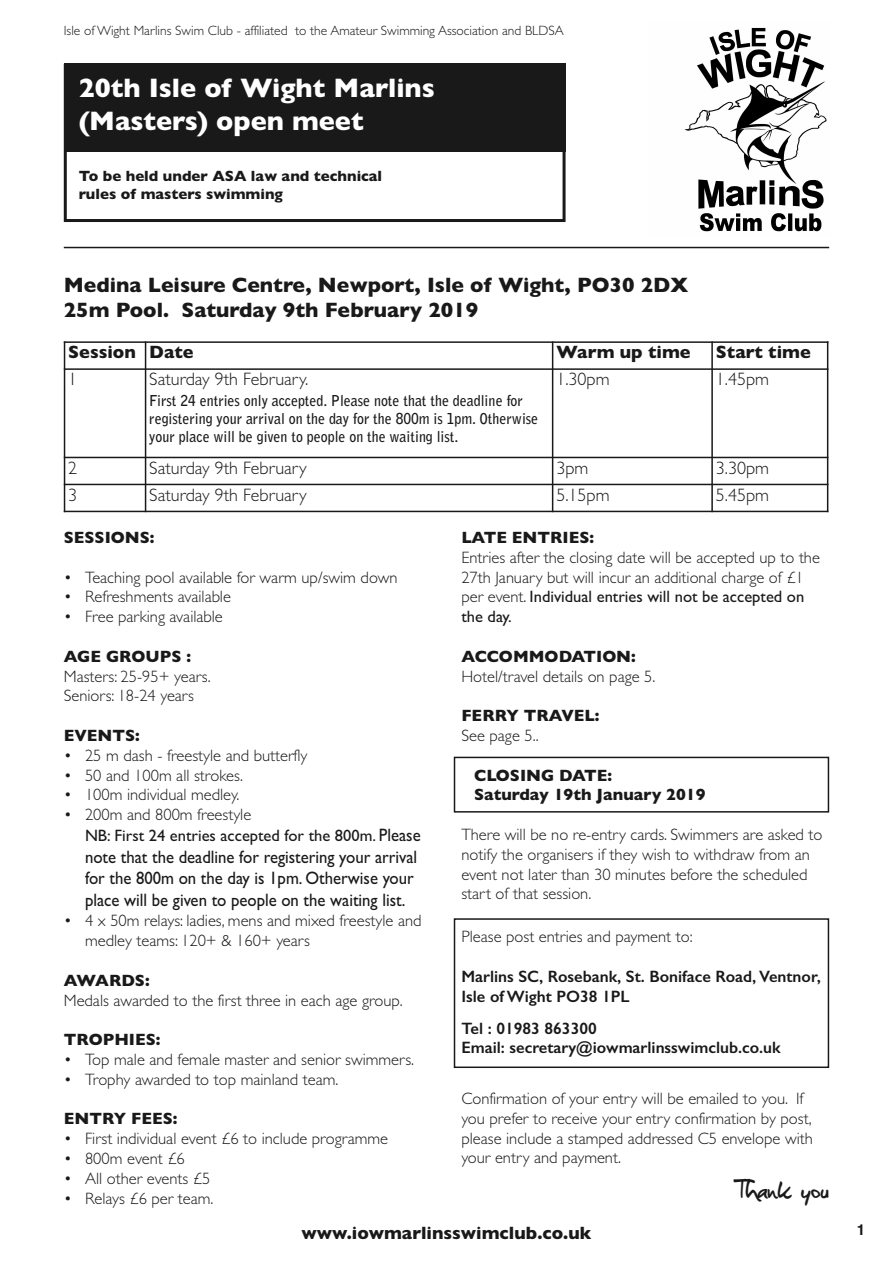
<style>
.page{position:relative;width:893px;height:1263px;background:#fff}
.page>*{position:absolute;margin:0;border:0;box-sizing:border-box;transform-origin:0 0}
.t1{font:36px "Christopherhand";color:#191919}
.t2{font:700 27px/32.4px "Gill Sans";color:#fff}
.t3{font:700 21px/25.2px "Gill Sans";color:#191919}
.t4{font:18px/21.6px "Gill Sans";color:#191919;scale:.93 1}
.t5{font:300 18px "Gill Sans";color:#191919}
.t6{font:700 18px "Gill Sans";color:#191919}
.t7{font:300 16.5px/19.8px "Gill Sans";color:#191919}
.t8{font:700 16.5px/19.8px "Gill Sans";color:#191919}
.t9{font:600 16.5px/19.8px "Gill Sans";color:#191919}
.t10{font:16.5px/20.9px "Gill Sans";color:#191919}
.t11{font:700 15px/18px "Bell Gothic Std";color:#191919;scale:.93 1}
.t12{font:700 15px/18px "Gill Sans";color:#191919}
.t13{font:700 15px "Helvetica";color:#191919}
.t14{font:300 13.5px "Gill Sans";color:#191919}
.s1{font-weight:300}
.s2{font-size:18px}
.s3{font-weight:400}
</style>
<div class="page">
<div style="left:64px;top:64px;width:502px;height:88px;background:#191919"></div>
<div style="left:64px;top:64px;width:502px;height:158px;border:3px solid #191919"></div>
<img style="left:684px;top:27px;width:143px;height:205px">
<hr style="left:64px;top:247px;width:765px;height:1px;background:#191919">
<hr style="left:64px;top:341px;width:1px;height:171px;background:#191919">
<hr style="left:145px;top:341px;width:1px;height:171px;background:#191919">
<hr style="left:552px;top:341px;width:1px;height:171px;background:#191919">
<hr style="left:711px;top:341px;width:2px;height:171px;background:#191919">
<hr style="left:827px;top:341px;width:1px;height:171px;background:#191919">
<hr style="left:64px;top:341px;width:764px;height:2px;background:#191919">
<hr style="left:64px;top:368px;width:764px;height:2px;background:#191919">
<hr style="left:64px;top:457px;width:764px;height:1px;background:#191919">
<hr style="left:64px;top:484px;width:764px;height:1px;background:#191919">
<hr style="left:64px;top:511px;width:764px;height:1px;background:#191919">
<div style="left:454px;top:918px;width:375px;height:150px;border:2px solid #191919"></div>
<div style="left:454px;top:757px;width:375px;height:55px;border:2px solid #191919"></div>
<p class="t14" style="left:64px;top:22px;width:502px">Isle of Wight Marlins Swim Club - affiliated to the Amateur Swimming Association and BLDSA</p>
<h2 class="t2" style="left:79px;top:72px;width:358px">20th Isle of Wight Marlins (Masters) open meet</h2>
<p class="t12" style="left:79px;top:167px;width:305px">To be held under ASA law and technical rules of masters swimming</p>
<p class="t3" style="left:64px;top:272px;width:626px">Medina Leisure Centre, Newport, Isle of Wight, PO30 2DX<br>25m Pool. Saturday 9th February 2019</p>
<p class="t6" style="left:68px;top:341px;width:127px">Session Date</p>
<p class="t6" style="left:556px;top:341px;width:136px">Warm up time</p>
<p class="t6" style="left:716px;top:341px;width:96px">Start time</p>
<p class="t5" style="left:68px;top:369px;width:10px">1</p>
<p class="t5" style="left:149px;top:369px;width:160px">Saturday 9th February.</p>
<p class="t11" style="left:149px;top:392px;width:420px">First 24 entries only accepted. Please note that the deadline for registering your arrival on the day for the 800m is 1pm. Otherwise your place will be given to people on the waiting list.</p>
<p class="t5" style="left:556px;top:369px;width:55px">1.30pm</p>
<p class="t5" style="left:716px;top:369px;width:55px">1.45pm</p>
<p class="t5" style="left:68px;top:457px;width:10px">2</p>
<p class="t5" style="left:149px;top:457px;width:159px">Saturday 9th February</p>
<p class="t5" style="left:556px;top:457px;width:34px">3pm</p>
<p class="t5" style="left:716px;top:457px;width:55px">3.30pm</p>
<p class="t5" style="left:68px;top:484px;width:10px">3</p>
<p class="t5" style="left:149px;top:484px;width:159px">Saturday 9th February</p>
<p class="t5" style="left:556px;top:484px;width:55px">5.15pm</p>
<p class="t5" style="left:716px;top:484px;width:55px">5.45pm</p>
<p class="t8" style="left:64px;top:527px;width:92px">SESSIONS:</p>
<p class="t7" style="left:64px;top:567px;width:335px">• Teaching pool available for warm up/swim down</p>
<p class="t7" style="left:64px;top:587px;width:169px">• Refreshments available</p>
<p class="t7" style="left:64px;top:607px;width:160px">• Free parking available</p>
<p class="t8" style="left:64px;top:646px;width:129px">AGE GROUPS :</p>
<p class="t7" style="left:64px;top:666px;width:148px">Masters: 25-95+ years.<br>Seniors: 18-24 years</p>
<p class="t8" style="left:64px;top:725px;width:78px">EVENTS:</p>
<p class="t7" style="left:64px;top:745px;width:245px">• 25 m dash - freestyle and butterfly</p>
<p class="t7" style="left:64px;top:765px;width:181px">• 50 and 100m all strokes.</p>
<p class="t7" style="left:64px;top:785px;width:177px">• 100m individual medley.</p>
<p class="t10" style="left:85px;top:804px;width:337px;text-indent:-21px"><span class="s1">• 200m and 800m freestyle<br></span>NB: First 24 entries accepted for the 800m. <span class="s2">Please</span></p>
<p class="t4" style="left:85px;top:846px;width:359px">note that the deadline for registering your arrival for the 800m on the day is 1pm. Otherwise your place will be given to people on the waiting list.</p>
<p class="t7" style="left:85px;top:911px;width:338px;text-indent:-21px">• 4 x 50m relays: ladies, mens and mixed freestyle and medley teams: 120+ &amp; 160+ years</p>
<p class="t8" style="left:64px;top:970px;width:87px">AWARDS:</p>
<p class="t7" style="left:64px;top:990px;width:340px">Medals awarded to the first three in each age group.</p>
<p class="t8" style="left:64px;top:1030px;width:98px">TROPHIES:</p>
<p class="t7" style="left:64px;top:1049px;width:352px">• Top male and female master and senior swimmers.</p>
<p class="t7" style="left:64px;top:1069px;width:276px">• Trophy awarded to top mainland team.</p>
<p class="t8" style="left:64px;top:1109px;width:115px">ENTRY FEES:</p>
<p class="t7" style="left:64px;top:1129px;width:326px">• First individual event £6 to include programme</p>
<p class="t7" style="left:64px;top:1148px;width:122px">• 800m event £6</p>
<p class="t7" style="left:64px;top:1168px;width:148px">• All other events £5</p>
<p class="t7" style="left:64px;top:1188px;width:151px">• Relays £6 per team.</p>
<p class="t8" style="left:461px;top:527px;width:134px">LATE ENTRIES:</p>
<p class="t7" style="left:461px;top:547px;width:360px">Entries after the closing date will be accepted up to the 27th January but will incur an additional charge of £1 per event. <span class="s3">Individual entries will not be accepted on the day.</span></p>
<p class="t8" style="left:461px;top:646px;width:176px">ACCOMMODATION:</p>
<p class="t7" style="left:461px;top:666px;width:196px">Hotel/travel details on page 5.</p>
<p class="t8" style="left:461px;top:705px;width:140px">FERRY TRAVEL:</p>
<p class="t7" style="left:461px;top:725px;width:79px">See page 5..</p>
<p class="t8" style="left:474px;top:765px;width:233px">CLOSING DATE:<br>Saturday 19th January 2019</p>
<p class="t7" style="left:461px;top:824px;width:363px">There will be no re-entry cards. Swimmers are asked to notify the organisers if they wish to withdraw from an event not later than 30 minutes before the scheduled start of that session.</p>
<p class="t7" style="left:461px;top:926px;width:233px">Please post entries and payment to:</p>
<p class="t9" style="left:461px;top:966px;width:361px">Marlins SC, Rosebank, St. Boniface Road, Ventnor,<br>Isle ofWight PO38 1PL</p>
<p class="t9" style="left:461px;top:1018px;width:321px">Tel : 01983 863300<br>Email: secretary@iowmarlinsswimclub.co.uk</p>
<p class="t7" style="left:461px;top:1088px;width:353px">Confirmation of your entry will be emailed to you. If you prefer to receive your entry confirmation by post, please include a stamped addressed C5 envelope with your entry and payment.</p>
<h1 class="t1" style="left:739px;top:1164px;width:91px">Thank you</h1>
<p class="t6" style="left:301px;top:1222px;width:291px">www.iowmarlinsswimclub.co.uk</p>
<p class="t13" style="left:857px;top:1221px;width:10px">1</p>
</div>
